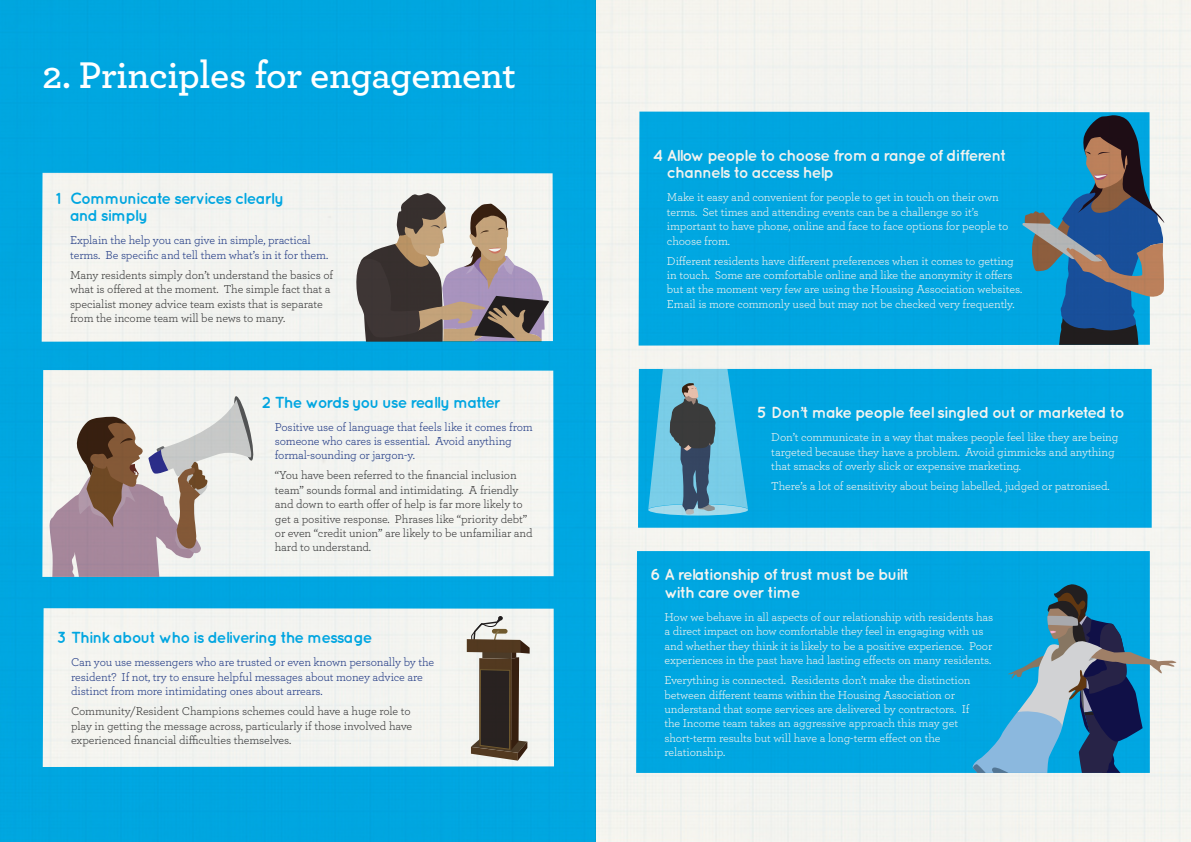
<style>
.page{position:relative;width:1191px;height:842px;background:#fff}
.page>*{position:absolute;margin:0;border:0;box-sizing:border-box;transform-origin:0 0}
.t1{font:600 39px "Archer";letter-spacing:-.01em;color:#fff}
.t2{font:700 16px/18px "Quicksand";letter-spacing:-.06em;color:#fff}
.t3{font:700 16px/17px "Quicksand";letter-spacing:-.06em;color:#00aeef}
.t4{font:12px/14.4px "Archer";letter-spacing:-.01em;color:#fff}
.t5{font:12px/14.4px "Archer";letter-spacing:-.01em;color:#3e3e3f}
.t6{font:12px/14.4px "Archer";letter-spacing:-.01em;color:#253f8e}
</style>
<div class="page">
<img style="left:0;top:0;width:1191px;height:842px">
<div style="left:42px;top:370px;width:511px;height:207px;background:#f3f4f0"></div>
<svg style="left:49px;top:395px;width:207px;height:182px"></svg>
<svg style="left:971px;top:584px;width:206px;height:189px;background:#4a9abe"></svg>
<p class="t1" style="left:43px;top:46px;width:475px">2. Principles for engagement</p>
<p class="t3" style="left:70px;top:190px;width:216px;text-indent:-14px">1 Communicate services clearly and simply</p>
<p class="t6" style="left:70px;top:233px;width:260px">Explain the help you can give in simple, practical terms. Be specific and tell them what’s in it for them.</p>
<p class="t5" style="left:70px;top:267px;width:265px">Many residents simply don’t understand the basics of what is offered at the moment. The simple fact that a specialist money advice team exists that is separate from the income team will be news to many.</p>
<p class="t3" style="left:262px;top:393px;width:241px">2 The words you use really matter</p>
<p class="t6" style="left:275px;top:419px;width:259px">Positive use of language that feels like it comes from someone who cares is essential. Avoid anything formal-sounding or jargon-y.</p>
<p class="t5" style="left:275px;top:468px;width:259px">“You have been referred to the financial inclusion team” sounds formal and intimidating. A friendly and down to earth offer of help is far more likely to get a positive response. Phrases like “priority debt” or even “credit union” are likely to be unfamiliar and hard to understand.</p>
<p class="t3" style="left:57px;top:629px;width:317px">3 Think about who is delivering the message</p>
<p class="t6" style="left:71px;top:654px;width:365px">Can you use messengers who are trusted or even known personally by the resident? If not, try to ensure helpful messages about money advice are distinct from more intimidating ones about arrears.</p>
<p class="t5" style="left:71px;top:703px;width:343px">Community/Resident Champions schemes could have a huge role to play in getting the message across, particularly if those involved have experienced financial difficulties themselves.</p>
<p class="t2" style="left:667px;top:147px;width:341px;line-height:17px;text-indent:-14px">4 Allow people to choose from a range of different channels to access help</p>
<p class="t4" style="left:667px;top:190px;width:343px">Make it easy and convenient for people to get in touch on their own terms. Set times and attending events can be a challenge so it’s important to have phone, online and face to face options for people to choose from.</p>
<p class="t4" style="left:667px;top:253px;width:357px">Different residents have different preferences when it comes to getting in touch. Some are comfortable online and like the anonymity it offers but at the moment very few are using the Housing Association websites.<br>Email is more commonly used but may not be checked very frequently.</p>
<p class="t2" style="left:757px;top:403px;width:369px">5 Don’t make people feel singled out or marketed to</p>
<p class="t4" style="left:771px;top:430px;width:348px">Don’t communicate in a way that makes people feel like they are being targeted because they have a problem. Avoid gimmicks and anything that smacks of overly slick or expensive marketing.</p>
<p class="t4" style="left:771px;top:478px;width:340px">There’s a lot of sensitivity about being labelled, judged or patronised.</p>
<p class="t2" style="left:664px;top:565px;width:246px;text-indent:-14px">6 A relationship of trust must be built with care over time</p>
<p class="t4" style="left:664px;top:609px;width:330px">How we behave in all aspects of our relationship with residents has a direct impact on how comfortable they feel in engaging with us and whether they think it is likely to be a positive experience. Poor experiences in the past have had lasting effects on many residents.</p>
<p class="t4" style="left:664px;top:672px;width:308px">Everything is connected. Residents don’t make the distinction between different teams within the Housing Association or understand that some services are delivered by contractors. If the Income team takes an aggressive approach this may get short-term results but will have a long-term effect on the relationship.</p>
</div>
